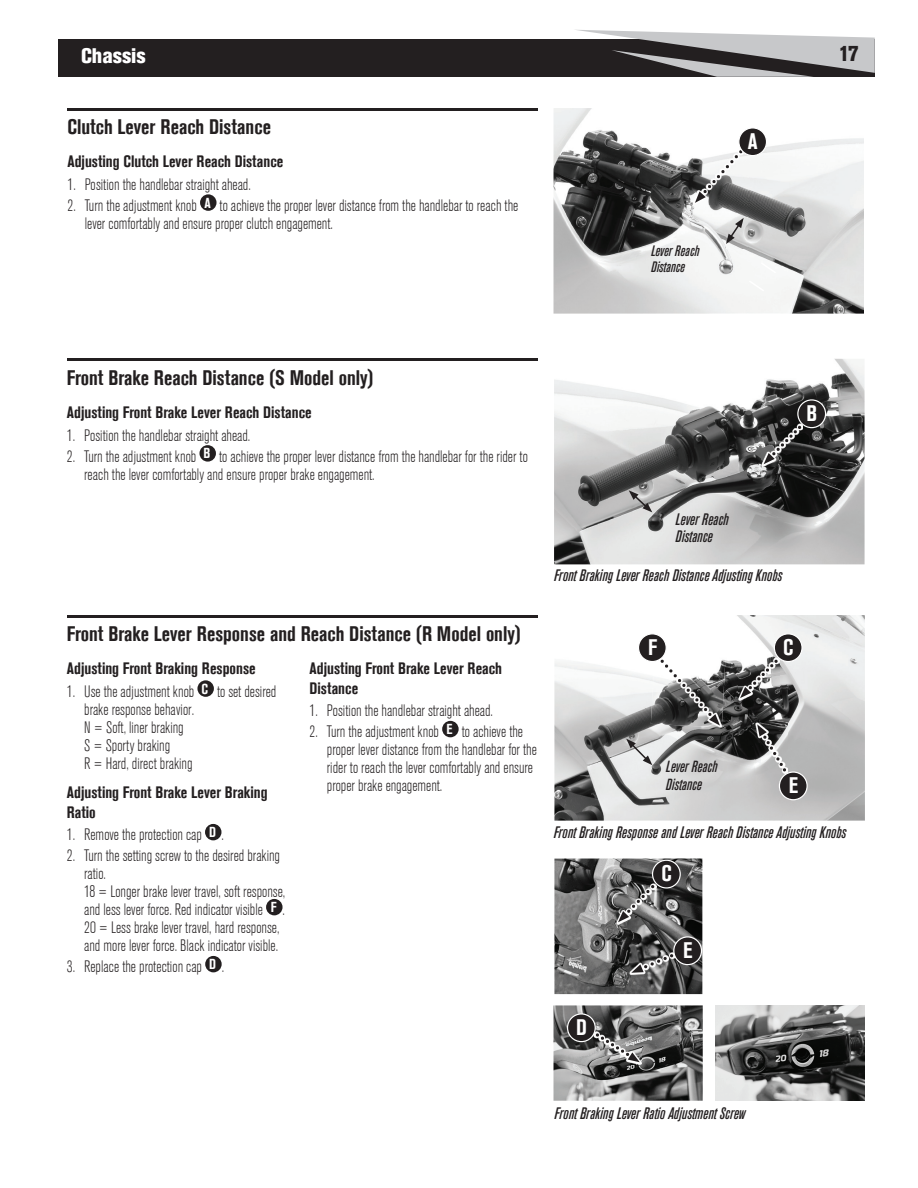
<style>
.page{position:relative;width:918px;height:1188px;background:#fff}
.page>*{position:absolute;margin:0;border:0;box-sizing:border-box;transform-origin:0 0}
.t1{font:700 condensed 22.5px "Akzidenz Grotesk Std";color:#fff}
.t2{font:800 condensed 21.45px "Akzidenz Grotesk Std";color:#231f20}
.t3{font:700 condensed 21px "Akzidenz Grotesk Std";color:#231f20}
.t4{font:800 condensed 21px "Akzidenz Grotesk Std";color:#fff}
.t5{font:300 condensed 16.5px/18px "Akzidenz Grotesk Std";color:#231f20}
.t6{font:700 condensed 16.5px/19.5px "Akzidenz Grotesk Std";color:#231f20}
.t7{font:italic 500 condensed 16.5px/17.7px "Akzidenz Grotesk Std";color:#231f20}
.t8{font:italic 500 condensed 16.05px/17.7px "Akzidenz Grotesk Std";color:#231f20}
.t9{font:italic 500 condensed 15px/16.5px "Akzidenz Grotesk Std";color:#231f20}
</style>
<div class="page">
<div style="left:58px;top:40px;width:817px;height:37px;background:#231f20"></div>
<svg style="left:574px;top:30px;width:301px;height:47px"></svg>
<hr style="left:68px;top:108px;width:470px;height:2px;background:#231f20">
<div style="left:200px;top:194px;width:17px;height:17px;background:#231f20;border-radius:50%"></div>
<hr style="left:67px;top:615px;width:471px;height:2px;background:#231f20">
<div style="left:197px;top:680px;width:17px;height:17px;background:#231f20;border-radius:50%"></div>
<div style="left:205px;top:824px;width:16px;height:16px;background:#231f20;border-radius:50%"></div>
<div style="left:266px;top:899px;width:17px;height:16px;background:#231f20;border-radius:50%"></div>
<div style="left:205px;top:956px;width:17px;height:16px;background:#231f20;border-radius:50%"></div>
<div style="left:442px;top:721px;width:17px;height:16px;background:#231f20;border-radius:50%"></div>
<img style="left:554px;top:108px;width:310px;height:206px">
<img style="left:554px;top:615px;width:311px;height:206px">
<img style="left:554px;top:1005px;width:149px;height:96px">
<img style="left:716px;top:1005px;width:149px;height:96px">
<img style="left:726px;top:218px;width:21px;height:30px">
<svg style="left:726px;top:218px;width:18px;height:26px"></svg>
<svg style="left:626px;top:739px;width:26px;height:26px"></svg>
<svg style="left:761px;top:262px;width:15px;height:11px"></svg>
<svg style="left:749px;top:280px;width:15px;height:11px"></svg>
<img style="left:755px;top:723px;width:33px;height:50px">
<img style="left:594px;top:1032px;width:48px;height:32px">
<img style="left:651px;top:653px;width:75px;height:75px">
<img style="left:738px;top:658px;width:41px;height:42px">
<img style="left:693px;top:143px;width:56px;height:62px">
<svg style="left:757px;top:724px;width:51px;height:76px;background:#979696"></svg>
<svg style="left:567px;top:1013px;width:73px;height:49px;background:#717171"></svg>
<svg style="left:638px;top:633px;width:82px;height:93px"></svg>
<svg style="left:740px;top:633px;width:63px;height:65px"></svg>
<svg style="left:695px;top:127px;width:72px;height:76px"></svg>
<hr style="left:67px;top:359px;width:471px;height:2px;background:#231f20">
<div style="left:199px;top:445px;width:17px;height:17px;background:#231f20;border-radius:50%"></div>
<img style="left:554px;top:359px;width:311px;height:205px">
<img style="left:762px;top:424px;width:41px;height:42px">
<svg style="left:764px;top:399px;width:62px;height:65px;background:#3f3e3e"></svg>
<svg style="left:629px;top:490px;width:23px;height:22px"></svg>
<img style="left:554px;top:859px;width:148px;height:135px">
<img style="left:629px;top:952px;width:46px;height:23px">
<svg style="left:631px;top:936px;width:71px;height:37px;background:#545454"></svg>
<img style="left:616px;top:883px;width:40px;height:41px">
<svg style="left:618px;top:860px;width:63px;height:62px;background:#666"></svg>
<p class="t4" style="left:81px;top:44px;width:66px">Chassis</p>
<h2 class="t2" style="left:839px;top:41px;width:22px">17</h2>
<p class="t3" style="left:68px;top:115px;width:205px">Clutch Lever Reach Distance</p>
<p class="t6" style="left:68px;top:152px;width:217px">Adjusting Clutch Lever Reach Distance</p>
<p class="t5" style="left:68px;top:176px;width:185px">1. Position the handlebar straight ahead.</p>
<p class="t5" style="left:85px;top:197px;width:435px;text-indent:-17px">2. Turn the adjustment knob <sup>A</sup> to achieve the proper lever distance from the handlebar to reach the lever comfortably and ensure proper clutch engagement.</p>
<p class="t9" style="left:651px;top:242px;width:50px">Lever Reach<br>Distance</p>
<h1 class="t1" style="left:748px;top:128px;width:11px">A</h1>
<p class="t3" style="left:67px;top:365px;width:308px">Front Brake Reach Distance (S Model only)</p>
<p class="t6" style="left:67px;top:402px;width:246px">Adjusting Front Brake Lever Reach Distance</p>
<p class="t5" style="left:67px;top:426px;width:185px">1. Position the handlebar straight ahead.</p>
<p class="t5" style="left:84px;top:447px;width:445px;text-indent:-17px">2. Turn the adjustment knob <sup>B</sup> to achieve the proper lever distance from the handlebar for the rider to reach the lever comfortably and ensure proper brake engagement.</p>
<p class="t3" style="left:67px;top:622px;width:456px">Front Brake Lever Response and Reach Distance (R Model only)</p>
<p class="t6" style="left:67px;top:658px;width:190px">Adjusting Front Braking Response</p>
<p class="t5" style="left:84px;top:683px;width:194px;text-indent:-17px">1. Use the adjustment knob <sup>C</sup> to set desired brake response behavior.<br>N = Soft, liner braking<br>S = Sporty braking<br>R = Hard, direct braking</p>
<p class="t6" style="left:67px;top:783px;width:202px">Adjusting Front Brake Lever Braking<br>Ratio</p>
<p class="t5" style="left:67px;top:826px;width:158px">1. Remove the protection cap <sup>D</sup> .</p>
<p class="t5" style="left:84px;top:847px;width:203px;text-indent:-17px">2. Turn the setting screw to the desired braking ratio.<br>18 = Longer brake lever travel, soft response, and less lever force. Red indicator visible <sup>F</sup> .<br>20 = Less brake lever travel, hard response, and more lever force. Black indicator visible.</p>
<p class="t5" style="left:67px;top:958px;width:159px">3. Replace the protection cap <sup>D</sup> .</p>
<p class="t6" style="left:310px;top:658px;width:194px">Adjusting Front Brake Lever Reach<br>Distance</p>
<p class="t5" style="left:310px;top:702px;width:185px">1. Position the handlebar straight ahead.</p>
<p class="t5" style="left:327px;top:723px;width:211px;text-indent:-17px">2. Turn the adjustment knob <sup>E</sup> to achieve the proper lever distance from the handlebar for the rider to reach the lever comfortably and ensure proper brake engagement.</p>
<h1 class="t1" style="left:807px;top:400px;width:12px">B</h1>
<p class="t7" style="left:676px;top:510px;width:55px">Lever Reach<br>Distance</p>
<p class="t7" style="left:554px;top:567px;width:230px">Front Braking Lever Reach Distance Adjusting Knobs</p>
<h1 class="t1" style="left:648px;top:634px;width:10px">F</h1>
<h1 class="t1" style="left:783px;top:634px;width:12px">C</h1>
<p class="t8" style="left:666px;top:758px;width:53px">Lever Reach<br>Distance</p>
<h1 class="t1" style="left:789px;top:773px;width:11px">E</h1>
<p class="t7" style="left:554px;top:824px;width:294px">Front Braking Response and Lever Reach Distance Adjusting Knobs</p>
<h1 class="t1" style="left:661px;top:861px;width:12px">C</h1>
<h1 class="t1" style="left:683px;top:937px;width:11px">E</h1>
<h1 class="t1" style="left:576px;top:1014px;width:12px">D</h1>
<p class="t7" style="left:555px;top:1105px;width:192px">Front Braking Lever Ratio Adjustment Screw</p>
</div>
